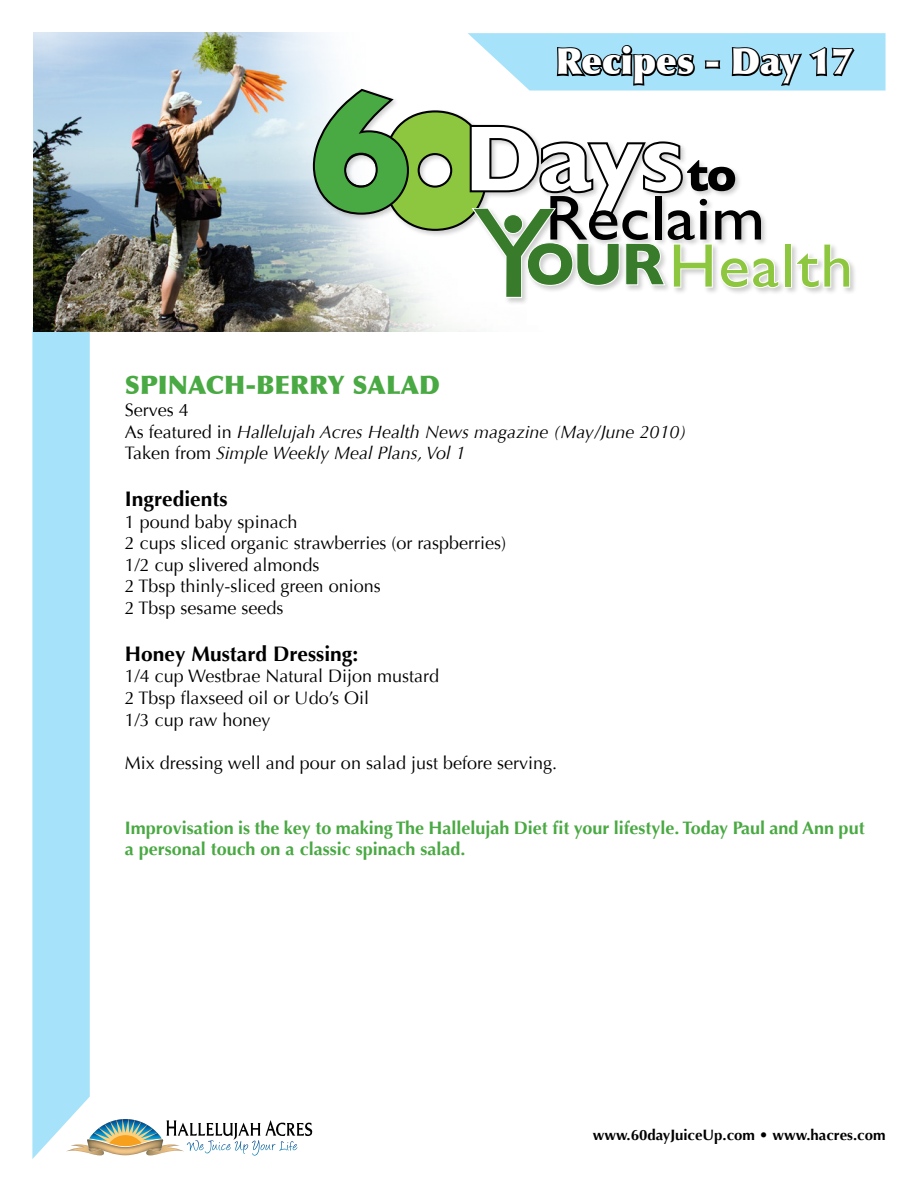
<style>
.page{position:relative;width:918px;height:1188px;background:#fff}
.page>*{position:absolute;margin:0;border:0;box-sizing:border-box;transform-origin:0 0}
.t1{font:900 36px "Optima";color:#fff}
.t2{font:900 25.5px "Optima";color:#49a942}
.t3{font:700 21px "Optima";color:#000}
.t4{font:18px/21.6px "Optima";color:#000}
.t5{font:700 18px/21.6px "Optima";color:#49a942}
.t6{font:italic 18px/21.6px "Optima";color:#000}
.t7{font:700 15px "Optima";color:#000}
.s1{font-style:normal}
</style>
<div class="page">
<div style="left:32px;top:327px;width:58px;height:832px;background:#a6e2f9"></div>
<img style="left:33px;top:32px;width:442px;height:300px">
<img style="left:66px;top:1144px;width:21px;height:11px">
<img style="left:87px;top:1139px;width:2px;height:16px">
<svg style="left:89px;top:1119px;width:223px;height:37px"></svg>
<div style="left:311px;top:88px;width:546px;height:218px;background:#000;opacity:.2"></div>
<svg style="left:312px;top:33px;width:574px;height:266px"></svg>
<h1 class="t1" style="left:556px;top:40px;width:298px">RECIPES - DAY 17</h1>
<h2 class="t2" style="left:125px;top:370px;width:316px">SPINACH-BERRY SALAD</h2>
<p class="t6" style="left:125px;top:399px;width:563px"><span class="s1">Serves 4<br>As featured in</span> Hallelujah Acres Health News magazine (May/June 2010)<br><span class="s1">Taken from</span> Simple Weekly Meal Plans, Vol 1</p>
<p class="t3" style="left:125px;top:487px;width:104px">Ingredients</p>
<p class="t4" style="left:125px;top:511px;width:383px">1 pound baby spinach<br>2 cups sliced organic strawberries (or raspberries)<br>1/2 cup slivered almonds<br>2 Tbsp thinly-sliced green onions<br>2 Tbsp sesame seeds</p>
<p class="t3" style="left:125px;top:641px;width:235px">Honey Mustard Dressing:</p>
<p class="t4" style="left:125px;top:666px;width:316px">1/4 cup Westbrae Natural Dijon mustard<br>2 Tbsp flaxseed oil or Udo’s Oil<br>1/3 cup raw honey</p>
<p class="t4" style="left:125px;top:752px;width:434px">Mix dressing well and pour on salad just before serving.</p>
<p class="t5" style="left:125px;top:817px;width:741px">Improvisation is the key to making The Hallelujah Diet fit your lifestyle. Today Paul and Ann put a personal touch on a classic spinach salad.</p>
<p class="t7" style="left:593px;top:1126px;width:294px">www.60dayJuiceUp.com • www.hacres.com</p>
</div>
